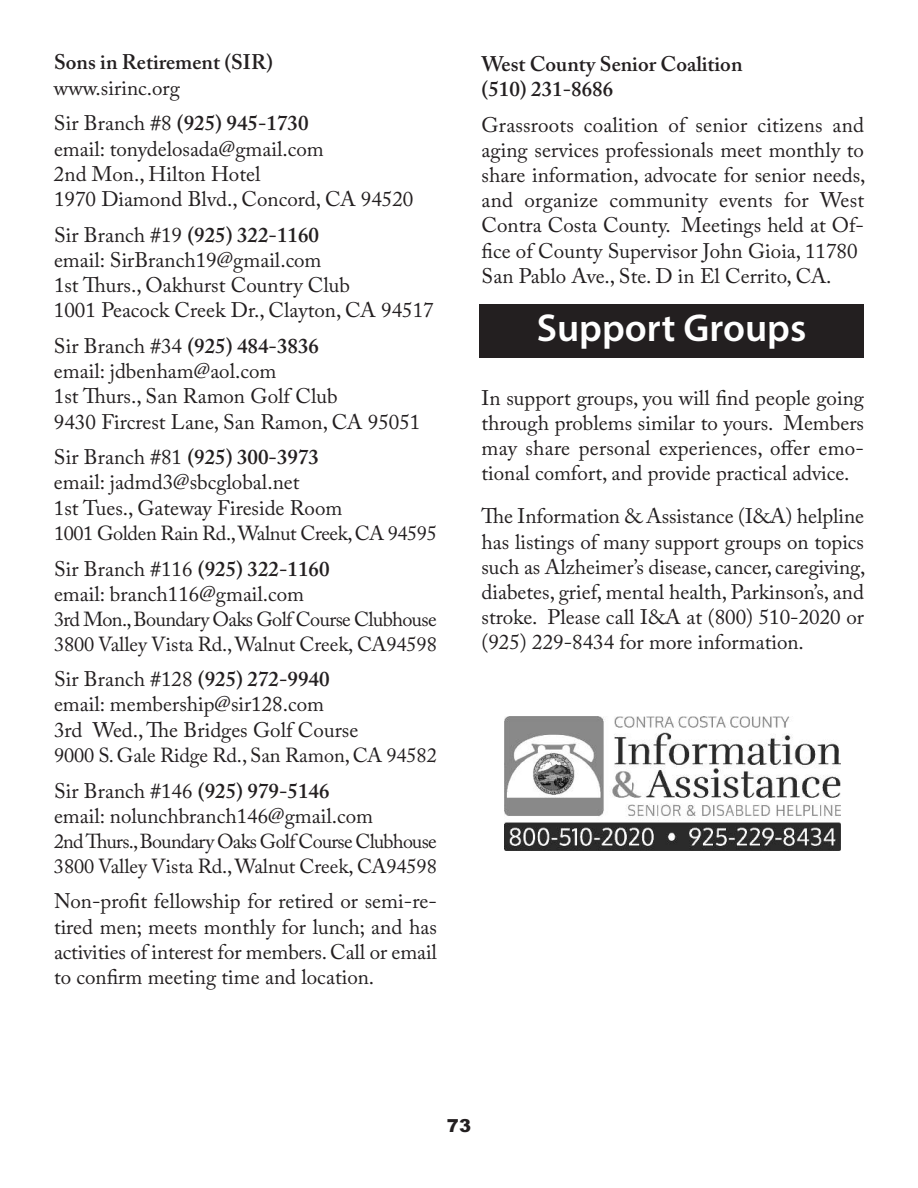
<style>
.page{position:relative;width:918px;height:1188px;background:#fff}
.page>*{position:absolute;margin:0;border:0;box-sizing:border-box;transform-origin:0 0}
.t1{font:600 39px "Myriad Pro";color:#fff}
.t2{font:21px/25.2px "Adobe Caslon Pro";color:#231f20}
.t3{font:600 21px/25.2px "Adobe Caslon Pro";color:#231f20}
.t4{font:20.25px "Adobe Caslon Pro";letter-spacing:-.005em;color:#231f20}
.t5{font:20.25px/24.6px "Adobe Caslon Pro";letter-spacing:-.03em;color:#231f20}
.t6{font:20.1px "Adobe Caslon Pro";letter-spacing:-.035em;color:#231f20}
.t7{font:900 18px "Arial";color:#231f20}
.s1{font-weight:600}
.s2{font-size:20.25px}
</style>
<div class="page">
<div style="left:479px;top:304px;width:385px;height:54px;background:#231f20"></div>
<img style="left:505px;top:717px;width:336px;height:133px">
<p class="t3" style="left:54px;top:52px;width:221px">Sons in Retirement (SIR)</p>
<p class="t2" style="left:54px;top:72px;width:256px;line-height:35.7px">www.sirinc.org<br>Sir Branch #8 <span class="s1">(925) 945-1730</span></p>
<p class="t2" style="left:54px;top:138px;width:361px">email: tonydelosada@gmail.com<br>2nd Mon., Hilton Hotel<br>1970 Diamond Blvd., Concord, CA 94520</p>
<p class="t2" style="left:54px;top:224px;width:381px">Sir Branch #19 <span class="s1">(925) 322-1160<br></span>email: SirBranch19@gmail.com<br>1st Thurs., Oakhurst Country Club<br>1001 Peacock Creek Dr., Clayton, CA 94517</p>
<p class="t2" style="left:54px;top:336px;width:368px">Sir Branch #34 <span class="s1">(925) 484-3836<br></span>email: jdbenham@aol.com<br>1st Thurs., San Ramon Golf Club<br>9430 Fircrest Lane, San Ramon, CA 95051</p>
<p class="t2" style="left:54px;top:447px;width:290px">Sir Branch #81 <span class="s1">(925) 300-3973 </span>email: jadmd3@sbcglobal.net<br>1st Tues., Gateway Fireside Room</p>
<p class="t4" style="left:54px;top:525px;width:384px">1001 Golden Rain Rd.,Walnut Creek,CA 94595</p>
<p class="t2" style="left:54px;top:558px;width:277px">Sir Branch #116 <span class="s1">(925) 322-1160 </span>email: branch116@gmail.com</p>
<p class="t5" style="left:54px;top:609px;width:384px">3rd Mon.,Boundary Oaks Golf Course Clubhouse<br>3800 Valley Vista Rd.,Walnut Creek, CA94598</p>
<p class="t2" style="left:54px;top:669px;width:306px">Sir Branch #128 <span class="s1">(925) 272-9940 </span>email: membership@sir128.com<br>3rd Wed.,The Bridges Golf Course</p>
<p class="t4" style="left:54px;top:748px;width:384px">9000 S. Gale Ridge Rd., San Ramon,CA 94582</p>
<p class="t2" style="left:54px;top:780px;width:321px">Sir Branch #146 <span class="s1">(925) 979-5146 </span>email: nolunchbranch146@gmail.com</p>
<p class="t6" style="left:54px;top:834px;width:384px">2ndThurs.,Boundary Oaks Golf Course Clubhous<span class="s2">e</span></p>
<p class="t4" style="left:54px;top:858px;width:384px">3800 Valley Vista Rd.,Walnut Creek, CA94598</p>
<p class="t2" style="left:54px;top:891px;width:384px;text-align:justify">Non-profit fellowship for retired or semi-re&shy;tired men; meets monthly for lunch; and has activities of interest for members.Call or email to confirm meeting time and location.</p>
<p class="t3" style="left:482px;top:53px;width:263px">West County Senior Coalition (510) 231-8686</p>
<p class="t2" style="left:482px;top:114px;width:385px">Grassroots coalition of senior citizens and aging services professionals meet monthly to share information, advocate for senior needs, and organize community events for West Contra Costa County. Meetings held at Of&shy;fice of County Supervisor John Gioia, 11780<br>San Pablo Ave., Ste. D in El Cerrito, CA.</p>
<h1 class="t1" style="left:537px;top:313px;width:271px">Support Groups</h1>
<p class="t2" style="left:482px;top:387px;width:384px;text-align:justify">In support groups, you will find people going through problems similar to yours. Members may share personal experiences, offer emo&shy;tional comfort, and provide practical advice.</p>
<p class="t2" style="left:482px;top:506px;width:385px;text-align:justify">The Information &amp; Assistance (I&amp;A) helpline has listings of many support groups on topics such as Alzheimer’s disease, cancer, caregiving, diabetes, grief, mental health, Parkinson’s, and stroke. Please call I&amp;A at (800) 510-2020 or (925) 229-8434 for more information.</p>
<p class="t7" style="left:447px;top:1116px;width:26px">73</p>
</div>
